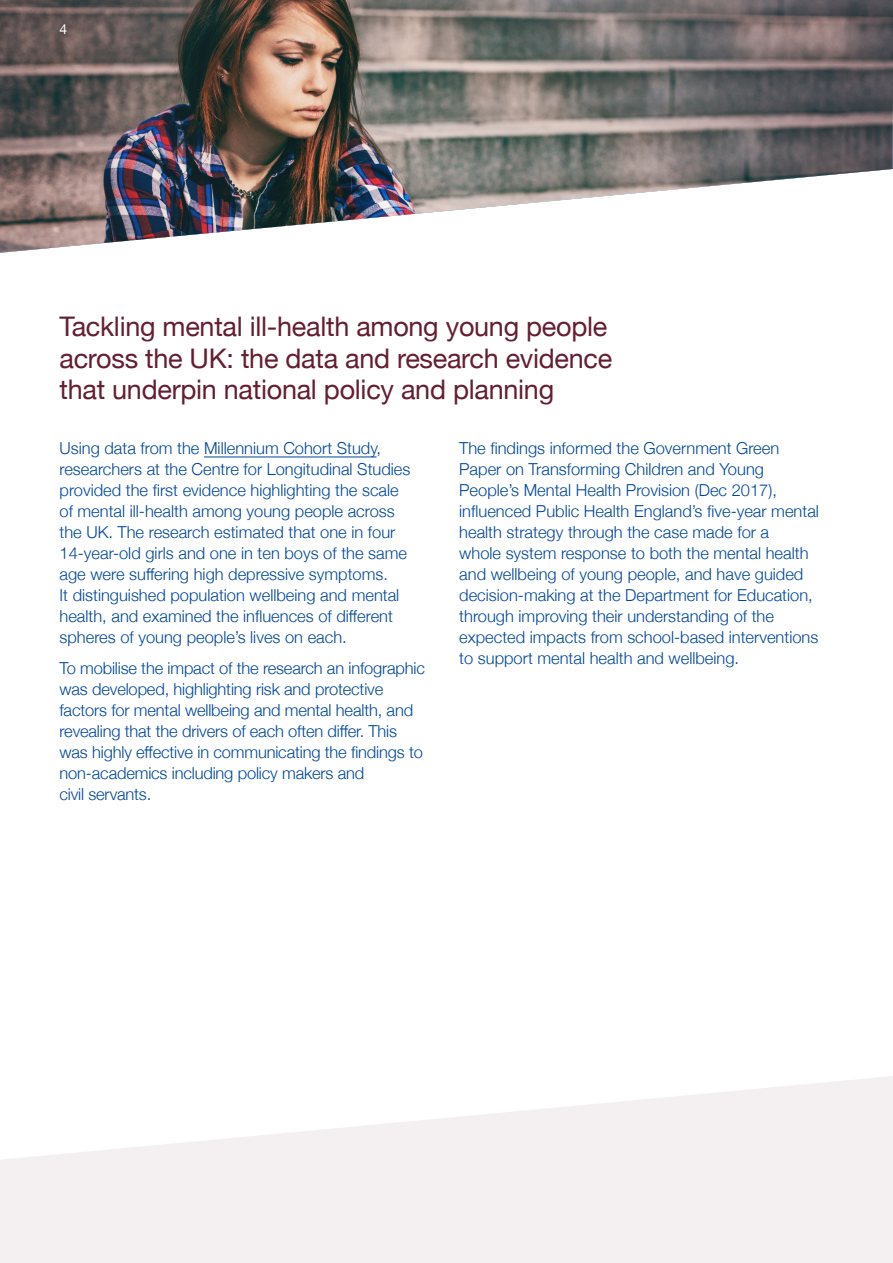
<style>
.page{position:relative;width:893px;height:1263px;background:#fff}
.page>*{position:absolute;margin:0;border:0;box-sizing:border-box;transform-origin:0 0}
.H3_new{font:27px/31.5px "Helvetica Neue";letter-spacing:-.01em;color:#651d32}
.Quote-large{font:300 16.5px/21px "Helvetica Neue";color:#004799}
.t1{font:13.8px "Helvetica Neue";color:#fff}
</style>
<div class="page">
<img style="left:0;top:0;width:893px;height:253px">
<hr style="left:204px;top:457px;width:173px;height:1px;background:#004799">
<svg style="left:0;top:1076px;width:893px;height:187px;fill:#f4eff1"></svg>
<h2 class="t1" style="left:60px;top:20px;width:9px">4</h2>
<p class="H3_new" style="left:60px;top:312px;width:554px">Tackling mental ill-health among young people across the UK: the data and research evidence that underpin national policy and planning</p>
<p class="Quote-large" style="left:60px;top:436px;width:352px">Using data from the Millennium Cohort Study, researchers at the Centre for Longitudinal Studies provided the first evidence highlighting the scale of mental ill-health among young people across the UK. The research estimated that one in four 14-year-old girls and one in ten boys of the same age were suffering high depressive symptoms.<br>It distinguished population wellbeing and mental health, and examined the influences of different spheres of young people’s lives on each.</p>
<p class="Quote-large" style="left:60px;top:656px;width:367px">To mobilise the impact of the research an infographic was developed, highlighting risk and protective factors for mental wellbeing and mental health, and revealing that the drivers of each often differ. This was highly effective in communicating the findings to non-academics including policy makers and<br>civil servants.</p>
<p class="Quote-large" style="left:459px;top:436px;width:361px">The findings informed the Government Green Paper on Transforming Children and Young People’s Mental Health Provision (Dec 2017), influenced Public Health England’s five-year mental health strategy through the case made for a<br>whole system response to both the mental health and wellbeing of young people, and have guided decision-making at the Department for Education, through improving their understanding of the expected impacts from school-based interventions to support mental health and wellbeing.</p>
</div>
